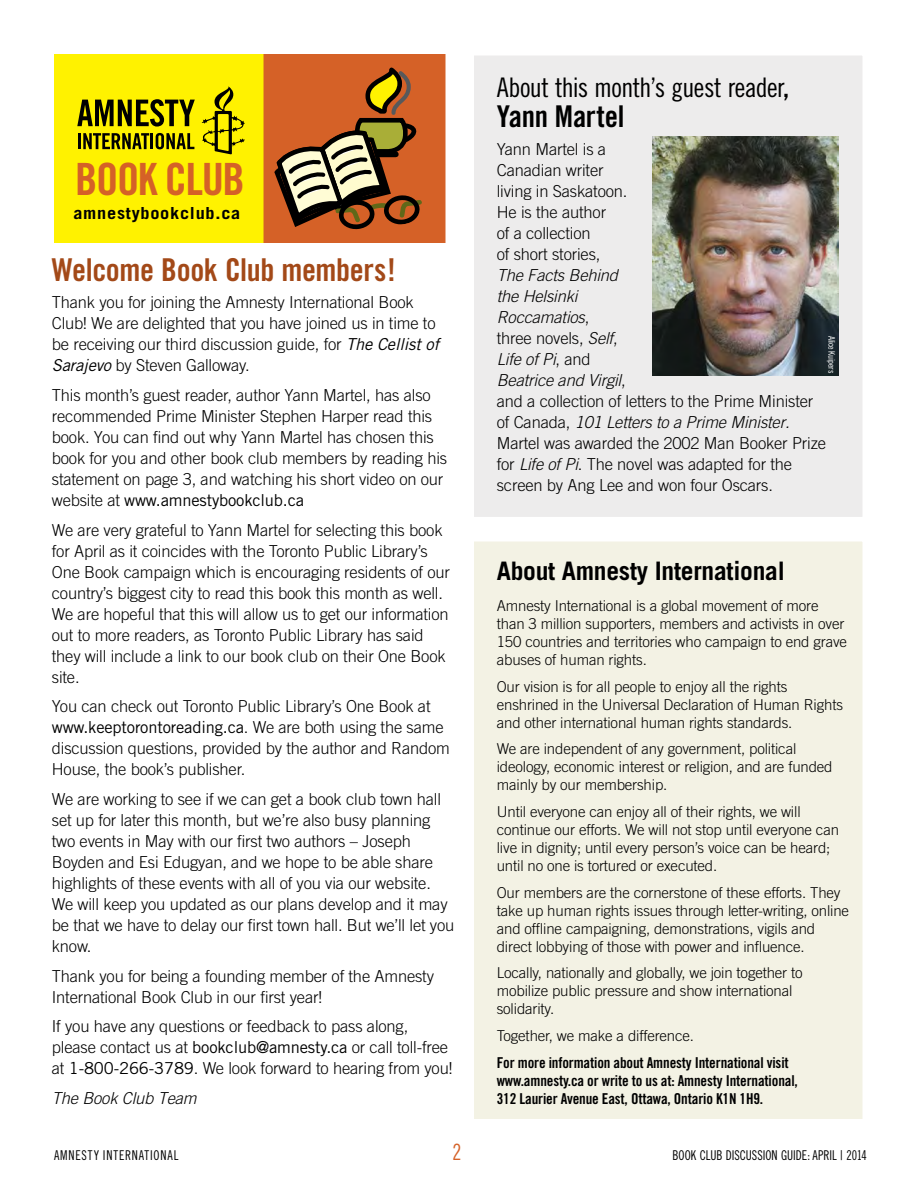
<style>
.page{position:relative;width:918px;height:1188px;background:#fff}
.page>*{position:absolute;margin:0;border:0;box-sizing:border-box;transform-origin:0 0}
.t1{font:44.4px "Trade Gothic Bold Cond Twenty";letter-spacing:-.03em;color:#d56127}
.t2{font:31.5px "Trade Gothic Bold Cond Twenty";letter-spacing:-.015em;color:#a34918}
.t3{font:30px "Trade Gothic Bold Cond Twenty";letter-spacing:-.015em;color:#000}
.t4{font:27px "Trade Gothic Cond Eighteen";letter-spacing:-.035em;color:#000}
.t5{font:700 25.5px "Trade Gothic";letter-spacing:-.01em;color:#000}
.t6{font:22.5px "Trade Gothic Cond Eighteen";color:#d56127;scale:.9 1}
.t7{font:700 16.65px "Trade Gothic";letter-spacing:.04em;color:#000;scale:1.1 1}
.t8{font:300 16.5px/21px "Trade Gothic";letter-spacing:-.01em;color:#000}
.t9{font:italic 300 16.5px "Trade Gothic";letter-spacing:-.01em;color:#000}
.t10{font:300 15px/18px "Trade Gothic";letter-spacing:-.01em;color:#000}
.t11{font:15px/18px "Trade Gothic Bold Cond Twenty";letter-spacing:-.01em;color:#000}
.t12{font:13.5px "Trade Gothic Cond Eighteen";letter-spacing:.005em;color:#000;scale:.9 1}
.t13{font:13.5px "Trade Gothic Cond Eighteen";letter-spacing:.07em;color:#000;scale:.9 1}
.t14{font:9px "Trade Gothic Cond Eighteen";letter-spacing:-.03em;color:#fff}
.s1{font-weight:400;font-style:italic}
.s2{font-weight:400}
.s3{font-family:"Trade Gothic Bold Cond Twenty"}
.s4{font-style:italic}
</style>
<div class="page">
<div style="left:472px;top:54px;width:392px;height:464px;background:#edecec;border:2px solid #fff"></div>
<div style="left:472px;top:540px;width:392px;height:580px;background:#f3f2e4;border:2px solid #fff"></div>
<div style="left:54px;top:54px;width:380px;height:189px;background:#fff200"></div>
<svg style="left:202px;top:86px;width:43px;height:68px"></svg>
<hr style="left:78px;top:133px;width:3px;height:16px;background:#000">
<svg style="left:83px;top:133px;width:66px;height:16px"></svg>
<hr style="left:150px;top:133px;width:3px;height:16px;background:#000">
<svg style="left:156px;top:133px;width:38px;height:16px"></svg>
<svg style="left:77px;top:99px;width:118px;height:28px"></svg>
<div style="left:264px;top:54px;width:182px;height:189px;background:#d56127"></div>
<svg style="left:274px;top:68px;width:148px;height:162px"></svg>
<img style="left:652px;top:136px;width:187px;height:240px">
<h1 class="t1" style="left:75px;top:152px;width:171px">book club</h1>
<p class="t7" style="left:73px;top:203px;width:153px">amnestybookclub.ca</p>
<h2 class="t2" style="left:52px;top:250px;width:346px">Welcome Book Club members!</h2>
<p class="t8" style="left:52px;top:292px;width:389px">Thank you for joining the Amnesty International Book Club! We are delighted that you have joined us in time to be receiving our third discussion guide, for <span class="s1">The Cellist of Sarajevo</span> by Steven Galloway.</p>
<p class="t8" style="left:52px;top:384px;width:397px">This month’s guest reader, author Yann Martel, has also recommended Prime Minister Stephen Harper read this book. You can find out why Yann Martel has chosen this book for you and other book club members by reading his statement on page 3, and watching his short video on our website at <span class="s2">www.amnestybookclub.ca</span></p>
<p class="t8" style="left:52px;top:519px;width:400px">We are very grateful to Yann Martel for selecting this book for April as it coincides with the Toronto Public Library’s One Book campaign which is encouraging residents of our country’s biggest city to read this book this month as well.<br>We are hopeful that this will allow us to get our information out to more readers, as Toronto Public Library has said they will include a link to our book club on their One Book site.</p>
<p class="t8" style="left:52px;top:696px;width:400px">You can check out Toronto Public Library’s One Book at <span class="s2">www.keeptorontoreading.ca</span>. We are both using the same discussion questions, provided by the author and Random House, the book’s publisher.</p>
<p class="t8" style="left:52px;top:788px;width:404px">We are working to see if we can get a book club town hall set up for later this month, but we’re also busy planning two events in May with our first two authors – Joseph Boyden and Esi Edugyan, and we hope to be able share highlights of these events with all of you via our website.<br>We will keep you updated as our plans develop and it may be that we have to delay our first town hall. But we’ll let you know.</p>
<p class="t8" style="left:52px;top:965px;width:384px">Thank you for being a founding member of the Amnesty<br>International Book Club in our first year!</p>
<p class="t8" style="left:52px;top:1016px;width:402px">If you have any questions or feedback to pass along, please contact us at <span class="s2">bookclub@amnesty.ca</span> or call toll-free at <span class="s2">1-800-266-3789</span>. We look forward to hearing from you!</p>
<p class="t9" style="left:52px;top:1088px;width:146px">The Book Club Team</p>
<h3 class="t4" style="left:497px;top:71px;width:294px">ABOUT THIS MONTH’S GUEST READER<span class="s3">,</span></h3>
<h3 class="t3" style="left:497px;top:98px;width:129px">Yann Martel</h3>
<p class="t8" style="left:497px;top:138px;width:132px">Yann Martel is a<br>Canadian writer living in Saskatoon.<br>He is the author<br>of a collection<br>of short stories,</p>
<p class="t8" style="left:497px;top:264px;width:331px"><span class="s4">The Facts Behind<br>the Helsinki<br>Roccamatios</span>,<br>three novels, <span class="s4">Self</span>,<br><span class="s4">Life of Pi</span>, and<br><span class="s4">Beatrice and Virgil</span>,<br>and a collection of letters to the Prime Minister of Canada, <span class="s4">101 Letters to a Prime Minister.<br></span>Martel was awarded the 2002 Man Booker Prize for <span class="s4">Life of Pi</span>. The novel was adapted for the screen by Ang Lee and won four Oscars.</p>
<p class="t14" style="left:837px;top:336px;width:39px;rotate:90deg">ALICE KUIPERS</p>
<h3 class="t5" style="left:497px;top:555px;width:290px">About Amnesty International</h3>
<p class="t10" style="left:497px;top:597px;width:352px">Amnesty International is a global movement of more than 3 million supporters, members and activists in over 150 countries and territories who campaign to end grave abuses of human rights.</p>
<p class="t10" style="left:497px;top:677px;width:348px">Our vision is for all people to enjoy all the rights enshrined in the Universal Declaration of Human Rights and other international human rights standards.</p>
<p class="t10" style="left:497px;top:740px;width:337px">We are independent of any government, political ideology, economic interest or religion, and are funded mainly by our membership.</p>
<p class="t10" style="left:497px;top:803px;width:344px">Until everyone can enjoy all of their rights, we will continue our efforts. We will not stop until everyone can live in dignity; until every person’s voice can be heard; until no one is tortured or executed.</p>
<p class="t10" style="left:497px;top:883px;width:354px">Our members are the cornerstone of these efforts. They take up human rights issues through letter-writing, online and offline campaigning, demonstrations, vigils and direct lobbying of those with power and influence.</p>
<p class="t10" style="left:497px;top:964px;width:307px">Locally, nationally and globally, we join together to mobilize public pressure and show international solidarity.</p>
<p class="t10" style="left:497px;top:1026px;width:199px">Together, we make a difference.</p>
<p class="t11" style="left:497px;top:1053px;width:303px">For more information about Amnesty International visit www.amnesty.ca or write to us at: Amnesty International,<br>312 Laurier Avenue East, Ottawa, Ontario K1N 1H9.</p>
<p class="t13" style="left:54px;top:1147px;width:140px">AMNESTY INTERNATIONAL</p>
<h3 class="t6" style="left:452px;top:1139px;width:11px">2</h3>
<p class="t12" style="left:673px;top:1147px;width:218px">BOOK CLUB DISCUSSION GUIDE: APRIL | 2014</p>
</div>
